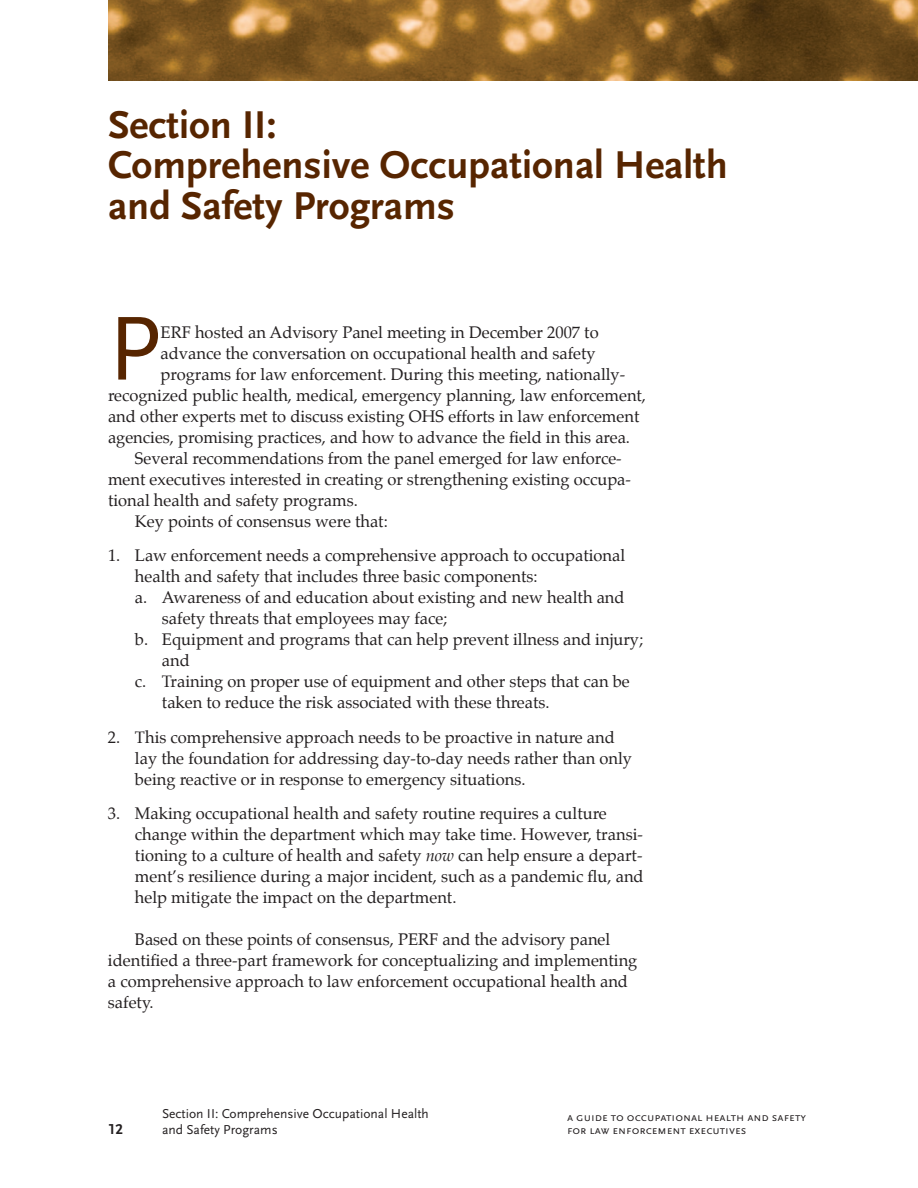
<style>
.page{position:relative;width:918px;height:1188px;background:#fff}
.page>*{position:absolute;margin:0;border:0;box-sizing:border-box;transform-origin:0 0}
.t1{font:94.65px "Scala Sans";color:#572500}
.t2{font:700 40.5px/40.5px "Scala Sans";color:#572500}
.t3{font:16.5px/21px "Palatino";color:#231f20}
.t4{font:700 15px "Scala Sans LF";color:#231f20}
.t5{font:13.5px/16.5px "Scala Sans LF";color:#231f20}
.t6{font:12px/13.5px "Scala Sans Caps";color:#231f20}
.s1{font-style:italic}
</style>
<div class="page">
<img style="left:108px;top:0;width:810px;height:81px">
<h2 class="t2" style="left:108px;top:105px;width:621px">Section II:<br>Comprehensive Occupational Health and Safety Programs</h2>
<h1 class="t1" style="left:108px;top:297px;width:54px">P</h1>
<p class="t3" style="left:161px;top:321px;width:440px">ERF hosted an Advisory Panel meeting in December 2007 to</p>
<p class="t3" style="left:161px;top:342px;width:437px">advance the conversation on occupational health and safety</p>
<p class="t3" style="left:161px;top:363px;width:466px">programs for law enforcement. During this meeting, nationally-</p>
<p class="t3" style="left:108px;top:384px;width:540px">recognized public health, medical, emergency planning, law enforcement,</p>
<p class="t3" style="left:108px;top:405px;width:533px">and other experts met to discuss existing OHS efforts in law enforcement</p>
<p class="t3" style="left:108px;top:426px;width:524px">agencies, promising practices, and how to advance the field in this area.</p>
<p class="t3" style="left:135px;top:447px;width:488px">Several recommendations from the panel emerged for law enforce-</p>
<p class="t3" style="left:108px;top:468px;width:525px">ment executives interested in creating or strengthening existing occupa-</p>
<p class="t3" style="left:108px;top:489px;width:251px">tional health and safety programs.</p>
<p class="t3" style="left:135px;top:510px;width:254px">Key points of consensus were that:</p>
<p class="t3" style="left:108px;top:545px;width:519px">1. Law enforcement needs a comprehensive approach to occupational</p>
<p class="t3" style="left:135px;top:566px;width:404px">health and safety that includes three basic components:</p>
<p class="t3" style="left:135px;top:587px;width:491px">a. Awareness of and education about existing and new health and</p>
<p class="t3" style="left:162px;top:608px;width:287px">safety threats that employees may face;</p>
<p class="t3" style="left:135px;top:629px;width:510px">b. Equipment and programs that can help prevent illness and injury;</p>
<p class="t3" style="left:162px;top:650px;width:29px">and</p>
<p class="t3" style="left:135px;top:671px;width:496px">c. Training on proper use of equipment and other steps that can be</p>
<p class="t3" style="left:162px;top:692px;width:389px">taken to reduce the risk associated with these threats.</p>
<p class="t3" style="left:135px;top:726px;width:499px;text-indent:-27px">2. This comprehensive approach needs to be proactive in nature and lay the foundation for addressing day-to-day needs rather than only being reactive or in response to emergency situations.</p>
<p class="t3" style="left:135px;top:803px;width:510px;text-indent:-27px">3. Making occupational health and safety routine requires a culture change within the department which may take time. However, transi&shy;tioning to a culture of health and safety <span class="s1">now</span> can help ensure a depart&shy;ment’s resilience during a major incident, such as a pandemic flu, and help mitigate the impact on the department.</p>
<p class="t3" style="left:108px;top:929px;width:531px;text-indent:27px">Based on these points of consensus, PERF and the advisory panel identified a three-part framework for conceptualizing and implementing a comprehensive approach to law enforcement occupational health and safety.</p>
<p class="t4" style="left:108px;top:1121px;width:16px">12</p>
<p class="t5" style="left:162px;top:1105px;width:268px">Section II: Comprehensive Occupational Health and Safety Programs</p>
<p class="t6" style="left:567px;top:1110px;width:241px">a guide to occupational health and safety for law enforcement executives</p>
</div>
